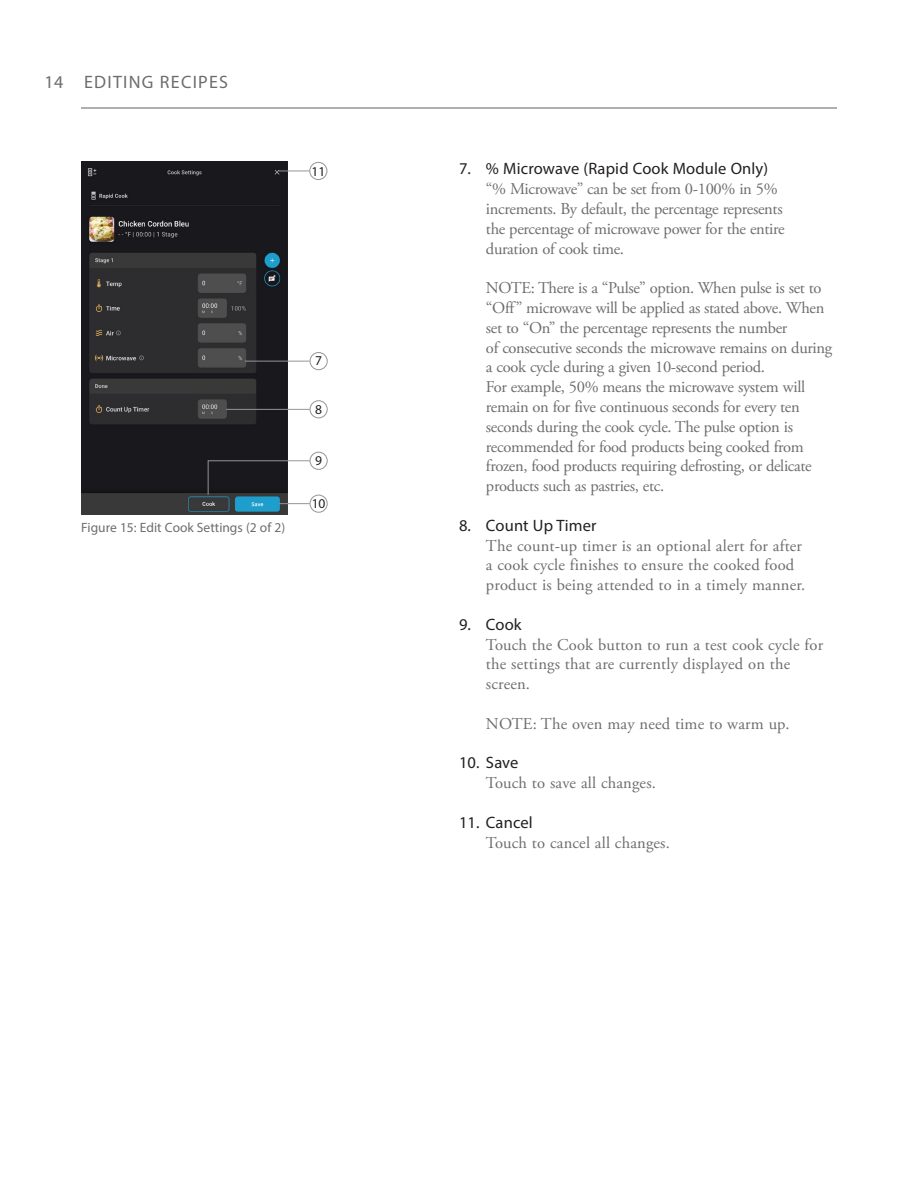
<style>
.page{position:relative;width:918px;height:1188px;background:#fff}
.page>*{position:absolute;margin:0;border:0;box-sizing:border-box;transform-origin:0 0}
.t1{font:18px "Myriad Pro";letter-spacing:.07em;color:#6c6d70}
.All_Caps_Header{font:16.5px/19.8px "Adobe Garamond Pro";letter-spacing:-.03em;color:#6c6d70}
.All_Caps_Header-2{font:16.5px "Myriad Pro";letter-spacing:.01em;color:#231f20}
.t2{font:13.5px "Myriad Pro";color:#6c6d70}
.t3{font:13.5px "Myriad Pro";color:#231f20}
</style>
<div class="page">
<hr style="left:81px;top:107px;width:756px;height:2px;background:#939598">
<img style="left:81px;top:162px;width:206px;height:352px">
<div style="left:310px;top:352px;width:18px;height:18px;border:1px solid #939598;border-radius:50%"></div>
<div style="left:310px;top:400px;width:18px;height:18px;border:1px solid #939598;border-radius:50%"></div>
<hr style="left:245px;top:361px;width:65px;height:1px;background:#939598">
<hr style="left:226px;top:409px;width:84px;height:1px;background:#939598">
<div style="left:310px;top:495px;width:18px;height:18px;border:1px solid #939598;border-radius:50%"></div>
<hr style="left:279px;top:503px;width:31px;height:1px;background:#939598">
<div style="left:310px;top:452px;width:18px;height:18px;border:1px solid #939598;border-radius:50%"></div>
<svg style="left:207px;top:460px;width:103px;height:35px"></svg>
<div style="left:309px;top:162px;width:18px;height:18px;border:1px solid #939598;border-radius:50%"></div>
<hr style="left:279px;top:171px;width:30px;height:1px;background:#939598">
<p class="t1" style="left:45px;top:71px;width:20px">14</p>
<p class="t1" style="left:84px;top:71px;width:145px">EDITING RECIPES</p>
<p class="t3" style="left:311px;top:163px;width:15px">11</p>
<p class="t2" style="left:81px;top:519px;width:206px">Figure 15: Edit Cook Settings (2 of 2)</p>
<p class="t3" style="left:315px;top:353px;width:8px">7</p>
<p class="t3" style="left:315px;top:401px;width:8px">8</p>
<p class="t3" style="left:315px;top:452px;width:8px">9</p>
<p class="t3" style="left:312px;top:495px;width:15px">10</p>
<p class="All_Caps_Header-2" style="left:459px;top:159px;width:311px">7. % Microwave (Rapid Cook Module Only)</p>
<p class="All_Caps_Header" style="left:486px;top:180px;width:298px">“% Microwave” can be set from 0-100% in 5% increments. By default, the percentage represents</p>
<p class="All_Caps_Header" style="left:486px;top:219px;width:300px">the percentage of microwave power for the entire duration of cook time.</p>
<p class="All_Caps_Header" style="left:486px;top:279px;width:348px">NOTE: There is a “Pulse” option. When pulse is set to “Off” microwave will be applied as stated above. When set to “On” the percentage represents the number<br>of consecutive seconds the microwave remains on during a cook cycle during a given 10-second period.<br>For example, 50% means the microwave system will remain on for five continuous seconds for every ten seconds during the cook cycle. The pulse option is recommended for food products being cooked from frozen, food products requiring defrosting, or delicate products such as pastries, etc.</p>
<p class="All_Caps_Header-2" style="left:459px;top:515px;width:139px">8. Count Up Timer</p>
<p class="All_Caps_Header" style="left:486px;top:536px;width:318px">The count-up timer is an optional alert for after</p>
<p class="All_Caps_Header" style="left:486px;top:556px;width:310px">a cook cycle finishes to ensure the cooked food</p>
<p class="All_Caps_Header" style="left:486px;top:576px;width:321px">product is being attended to in a timely manner.</p>
<p class="All_Caps_Header-2" style="left:459px;top:614px;width:64px">9. Cook</p>
<p class="All_Caps_Header" style="left:486px;top:635px;width:339px">Touch the Cook button to run a test cook cycle for</p>
<p class="All_Caps_Header" style="left:486px;top:655px;width:306px">the settings that are currently displayed on the screen.</p>
<p class="All_Caps_Header" style="left:486px;top:714px;width:305px">NOTE: The oven may need time to warm up.</p>
<p class="All_Caps_Header-2" style="left:459px;top:753px;width:61px">10. Save</p>
<p class="All_Caps_Header" style="left:486px;top:774px;width:171px">Touch to save all changes.</p>
<p class="All_Caps_Header-2" style="left:459px;top:812px;width:75px">11. Cancel</p>
<p class="All_Caps_Header" style="left:486px;top:833px;width:185px">Touch to cancel all changes.</p>
</div>
